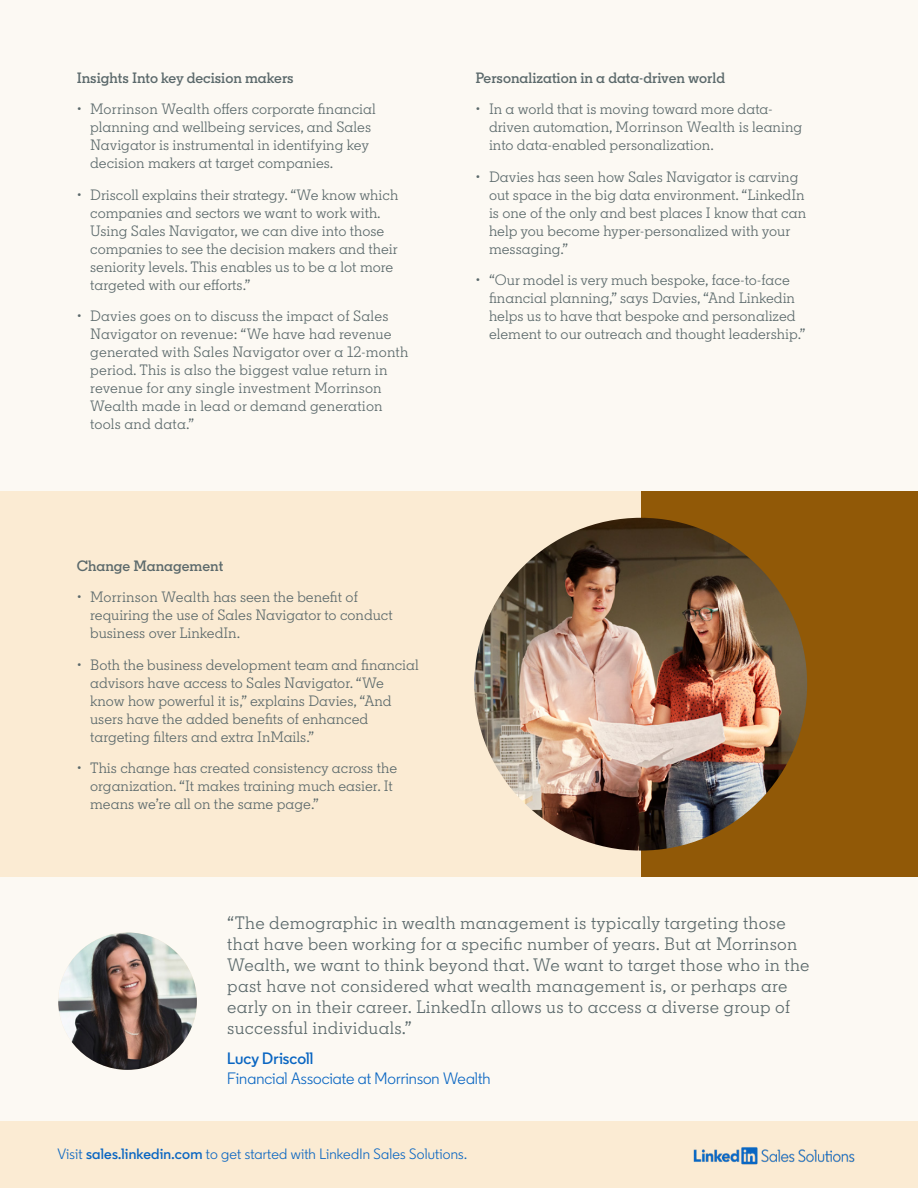
<style>
.page{position:relative;width:918px;height:1188px;background:#fcf9f3}
.page>*{position:absolute;margin:0;border:0;box-sizing:border-box;transform-origin:0 0}
.t1{font:18px/21px "Community Slab";letter-spacing:.015em;color:#5b696b}
.t2{font:16.5px "Community";color:#0a66c2}
.t3{font:600 16.5px "Community";letter-spacing:.005em;color:#0a66c2}
.t4{font:15px/18px "Community Slab";color:#5b696b}
.t5{font:600 15px "Community Slab";color:#5b696b}
.t6{font:15px "Community";letter-spacing:.015em;color:#0a66c2}
.s1{font-weight:600}
</style>
<div class="page">
<div style="left:0;top:491px;width:918px;height:386px;background:#fbebd3"></div>
<div style="left:0;top:1121px;width:918px;height:67px;background:#fbebd3"></div>
<div style="left:641px;top:491px;width:277px;height:386px;background:#915907"></div>
<img style="left:474px;top:518px;width:333px;height:333px;border-radius:166px">
<img style="left:693px;top:1147px;width:162px;height:18px">
<img style="left:58px;top:933px;width:139px;height:137px">
<p class="t5" style="left:77px;top:68px;width:219px">Insights Into key decision makers</p>
<p class="t4" style="left:90px;top:100px;width:287px;text-indent:-14px">• Morrinson Wealth offers corporate financial planning and wellbeing services, and Sales Navigator is instrumental in identifying key decision makers at target companies.</p>
<p class="t4" style="left:90px;top:185px;width:310px;text-indent:-14px">• Driscoll explains their strategy. “We know which companies and sectors we want to work with.<br>Using Sales Navigator, we can dive into those companies to see the decision makers and their seniority levels. This enables us to be a lot more targeted with our efforts.”</p>
<p class="t4" style="left:90px;top:307px;width:320px;text-indent:-13px">• Davies goes on to discuss the impact of Sales Navigator on revenue: “We have had revenue generated with Sales Navigator over a 12-month period. This is also the biggest value return in revenue for any single investment Morrinson Wealth made in lead or demand generation tools and data.”</p>
<p class="t5" style="left:77px;top:556px;width:148px">Change Management</p>
<p class="t4" style="left:90px;top:588px;width:304px;text-indent:-14px">• Morrinson Wealth has seen the benefit of requiring the use of Sales Navigator to conduct business over LinkedIn.</p>
<p class="t4" style="left:90px;top:655px;width:330px;text-indent:-14px">• Both the business development team and financial advisors have access to Sales Navigator. “We know how powerful it is,” explains Davies, “And users have the added benefits of enhanced targeting filters and extra InMails.”</p>
<p class="t4" style="left:90px;top:759px;width:308px;text-indent:-14px">• This change has created consistency across the organization. “It makes training much easier. It means we’re all on the same page.”</p>
<p class="t5" style="left:476px;top:68px;width:251px">Personalization in a data-driven world</p>
<p class="t4" style="left:489px;top:100px;width:315px;text-indent:-14px">• In a world that is moving toward more data&shy;driven automation, Morrinson Wealth is leaning into data-enabled personalization.</p>
<p class="t4" style="left:489px;top:167px;width:319px;text-indent:-14px">• Davies has seen how Sales Navigator is carving out space in the big data environment. “LinkedIn is one of the only and best places I know that can help you become hyper-personalized with your messaging.”</p>
<p class="t4" style="left:489px;top:271px;width:318px;text-indent:-14px">• “Our model is very much bespoke, face-to-face financial planning,” says Davies, “And Linkedin helps us to have that bespoke and personalized element to our outreach and thought leadership.”</p>
<p class="t1" style="left:227px;top:912px;width:584px">“The demographic in wealth management is typically targeting those that have been working for a specific number of years. But at Morrinson Wealth, we want to think beyond that. We want to target those who in the past have not considered what wealth management is, or perhaps are early on in their career. LinkedIn allows us to access a diverse group of successful individuals.”</p>
<p class="t3" style="left:227px;top:1048px;width:87px">Lucy Driscoll</p>
<p class="t2" style="left:227px;top:1068px;width:265px">Financial Associate at Morrinson Wealth</p>
<p class="t6" style="left:57px;top:1144px;width:411px">Visit <span class="s1">sales.linkedin.com</span> to get started with LinkedIn Sales Solutions.</p>
</div>
